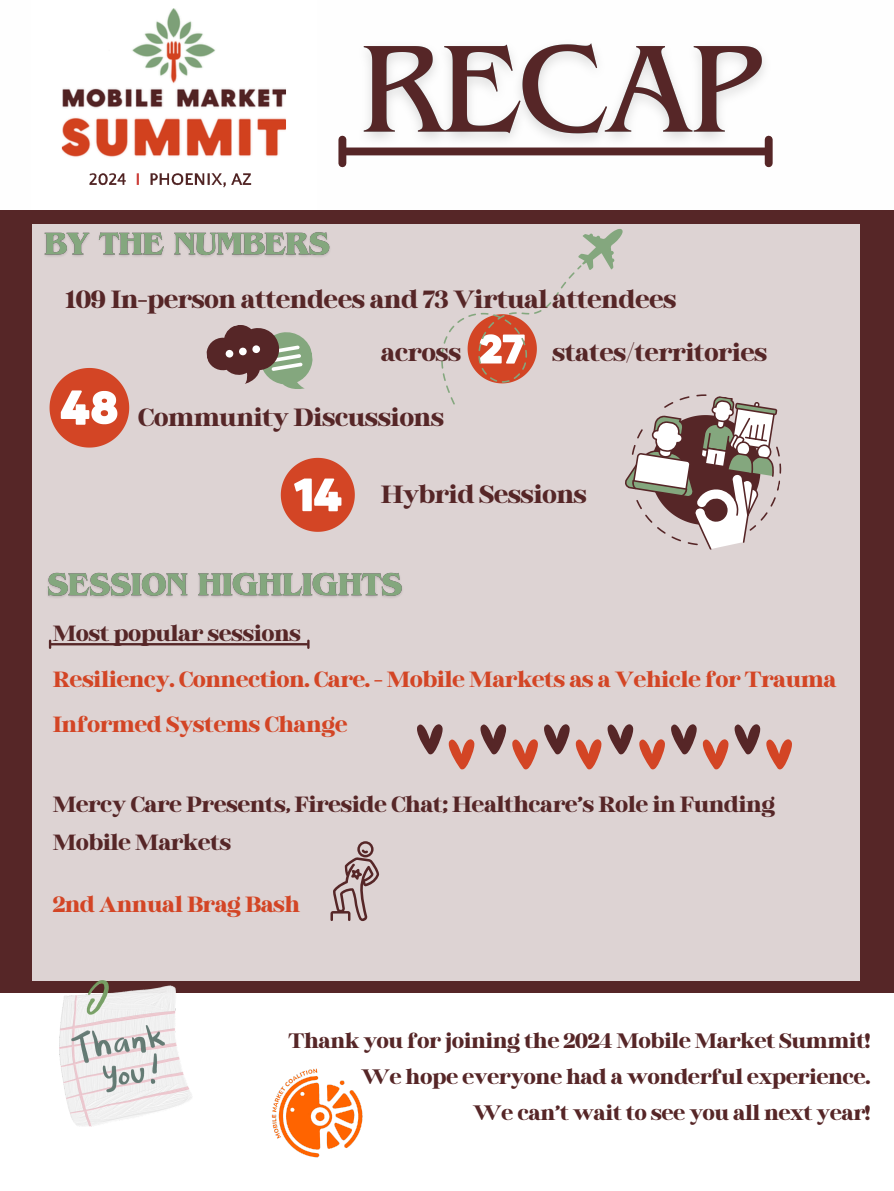
<style>
.page{position:relative;width:894px;height:1191px;background:#fff}
.page>*{position:absolute;margin:0;border:0;box-sizing:border-box;transform-origin:0 0}
.t1{font:700 30.73px "Binggo Wood Display";letter-spacing:-.02em;color:#562627}
.t2{font:700 30.27px "Binggo Wood Display";letter-spacing:-.02em;color:#562627}
.t3{font:700 27.12px/44.9px "Binggo Wood Display";letter-spacing:-.02em;color:#d34525}
.t4{font:700 27.12px/37.8px "Binggo Wood Display";letter-spacing:-.02em;color:#562627}
.t5{font:700 25.76px "Binggo Wood Display";letter-spacing:-.02em;color:#562627}
</style>
<div class="page">
<div style="left:0;top:205px;width:893px;height:787px;background:#562627"></div>
<div style="left:32px;top:225px;width:827px;height:755px;background:#ddd3d3"></div>
<div style="left:0;top:0;width:893px;height:209px;background:#fefefe"></div>
<img style="left:61px;top:8px;width:225px;height:180px">
<img style="left:346px;top:43px;width:427px;height:125px">
<div style="left:344px;top:147px;width:422px;height:8px;background:#562627"></div>
<div style="left:338px;top:140px;width:8px;height:23px;background:#562627"></div>
<div style="left:764px;top:140px;width:8px;height:23px;background:#562627"></div>
<svg style="left:206px;top:325px;width:107px;height:64px"></svg>
<svg style="left:280px;top:458px;width:74px;height:74px"></svg>
<svg style="left:441px;top:229px;width:341px;height:321px"></svg>
<svg style="left:417px;top:724px;width:374px;height:45px"></svg>
<svg style="left:330px;top:841px;width:49px;height:80px"></svg>
<img style="left:59px;top:980px;width:133px;height:146px">
<hr style="left:51px;top:643px;width:256px;height:2px;background:#562627">
<svg style="left:49px;top:640px;width:2px;height:7px"></svg>
<svg style="left:307px;top:640px;width:2px;height:7px"></svg>
<img style="left:271px;top:1068px;width:92px;height:90px">
<svg style="left:50px;top:368px;width:79px;height:79px"></svg>
<img style="left:44px;top:232px;width:286px;height:25px">
<img style="left:47px;top:572px;width:355px;height:26px">
<p class="t1" style="left:65px;top:283px;width:612px">109 In-person attendees and 73 Virtual attendees</p>
<p class="t2" style="left:381px;top:337px;width:82px">across</p>
<p class="t2" style="left:552px;top:337px;width:216px">states/territories</p>
<p class="t1" style="left:138px;top:402px;width:308px">Community Discussions</p>
<p class="t1" style="left:380px;top:478px;width:208px">Hybrid Sessions</p>
<p class="t4" style="left:53px;top:614px;width:250px">Most popular sessions</p>
<p class="t3" style="left:53px;top:656px;width:784px">Resiliency. Connection. Care. - Mobile Markets as a Vehicle for Trauma<br>Informed Systems Change</p>
<p class="t4" style="left:53px;top:785px;width:723px">Mercy Care Presents, Fireside Chat; Healthcare’s Role in Funding<br>Mobile Markets</p>
<p class="t3" style="left:53px;top:882px;width:249px">2nd Annual Brag Bash</p>
<p class="t5" style="left:288px;top:1027px;width:583px">Thank you for joining the 2024 Mobile Market Summit!</p>
<p class="t5" style="left:361px;top:1063px;width:510px">We hope everyone had a wonderful experience.</p>
<p class="t5" style="left:472px;top:1099px;width:398px">We can’t wait to see you all next year!</p>
</div>
